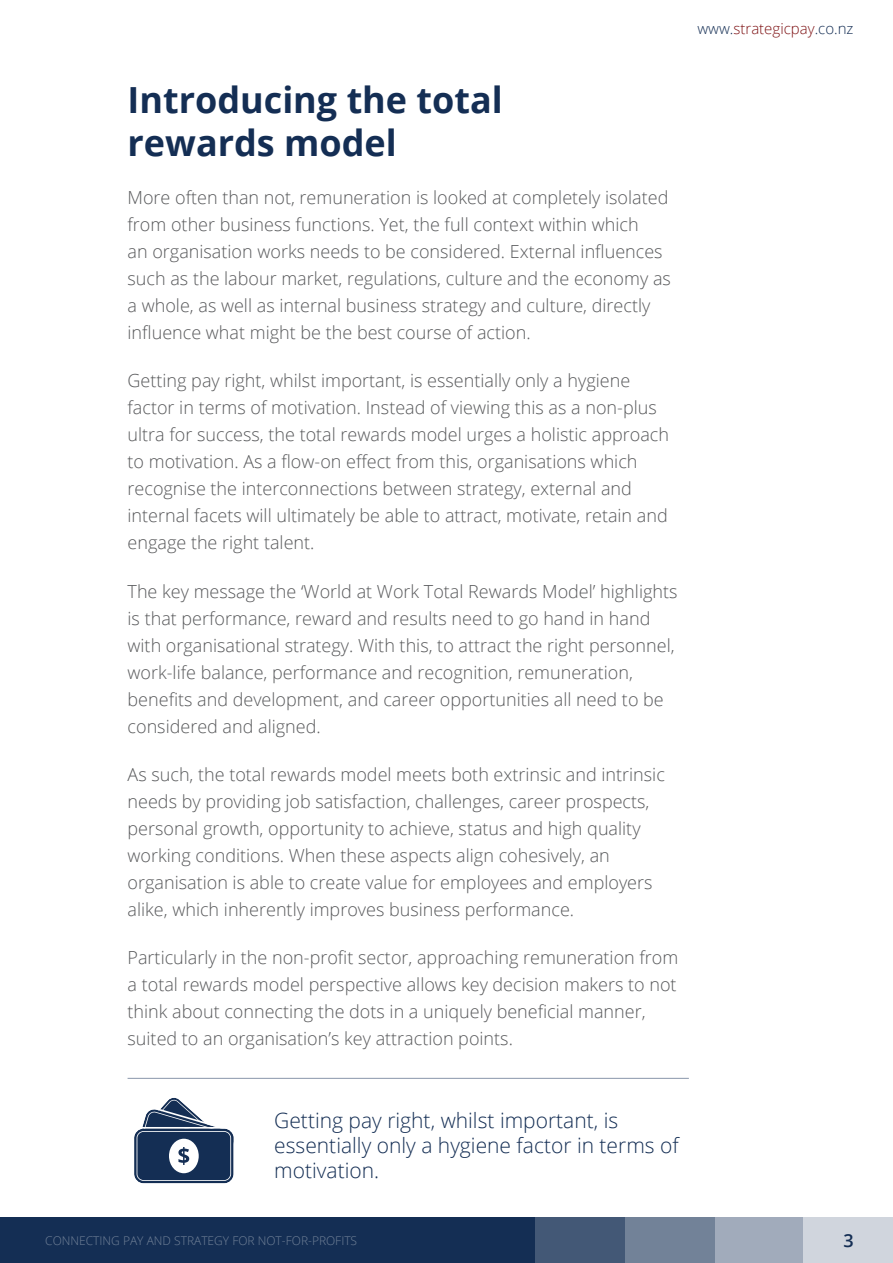
<style>
.page{position:relative;width:893px;height:1263px;background:#fff}
.page>*{position:absolute;margin:0;border:0;box-sizing:border-box;transform-origin:0 0}
.t1{font:700 36px/43.2px "Open Sans";color:#142e54}
.t2{font:300 21px/25.2px "Open Sans";color:#142e54}
.t3{font:300 18px/27px "Open Sans";color:#58595b}
.t4{font:600 18px "Open Sans";color:#142e54}
.t5{font:300 15px "Open Sans";color:#7f1416}
.t6{font:300 12px "Open Sans";color:#728298}
.s1{color:#142e54}
</style>
<div class="page">
<div style="left:0;top:1218px;width:893px;height:45px;background:#142e54"></div>
<div style="left:714px;top:1218px;width:90px;height:45px;background:#a1abbb"></div>
<div style="left:536px;top:1218px;width:89px;height:45px;background:#435876"></div>
<div style="left:804px;top:1218px;width:89px;height:45px;background:#d0d5dd"></div>
<div style="left:625px;top:1218px;width:89px;height:45px;background:#728298"></div>
<svg style="left:134px;top:1097px;width:100px;height:87px"></svg>
<hr style="left:128px;top:1078px;width:561px;height:1px;background:#8a96aa">
<h1 class="t1" style="left:128px;top:77px;width:377px">Introducing the total rewards model</h1>
<p class="t3" style="left:128px;top:184px;width:545px">More often than not, remuneration is looked at completely isolated from other business functions. Yet, the full context within which<br>an organisation works needs to be considered. External influences such as the labour market, regulations, culture and the economy as a whole, as well as internal business strategy and culture, directly influence what might be the best course of action.</p>
<p class="t3" style="left:128px;top:367px;width:543px">Getting pay right, whilst important, is essentially only a hygiene factor in terms of motivation. Instead of viewing this as a non-plus ultra for success, the total rewards model urges a holistic approach to motivation. As a flow-on effect from this, organisations which recognise the interconnections between strategy, external and internal facets will ultimately be able to attract, motivate, retain and engage the right talent.</p>
<p class="t3" style="left:128px;top:577px;width:551px">The key message the ‘World at Work Total Rewards Model’ highlights is that performance, reward and results need to go hand in hand with organisational strategy. With this, to attract the right personnel, work-life balance, performance and recognition, remuneration, benefits and development, and career opportunities all need to be considered and aligned.</p>
<p class="t3" style="left:128px;top:760px;width:539px">As such, the total rewards model meets both extrinsic and intrinsic needs by providing job satisfaction, challenges, career prospects, personal growth, opportunity to achieve, status and high quality working conditions. When these aspects align cohesively, an organisation is able to create value for employees and employers alike, which inherently improves business performance.</p>
<p class="t3" style="left:128px;top:944px;width:552px">Particularly in the non-profit sector, approaching remuneration from a total rewards model perspective allows key decision makers to not think about connecting the dots in a uniquely beneficial manner, suited to an organisation’s key attraction points.</p>
<p class="t5" style="left:697px;top:18px;width:158px"><span class="s1">www.</span>strategicpay<span class="s1">.co.nz</span></p>
<p class="t2" style="left:274px;top:1107px;width:406px">Getting pay right, whilst important, is essentially only a hygiene factor in terms of motivation.</p>
<p class="t6" style="left:45px;top:1232px;width:313px">CONNECTING PAY AND STRATEGY FOR NOT-FOR-PROFITS</p>
<p class="t4" style="left:843px;top:1228px;width:12px">3</p>
</div>
